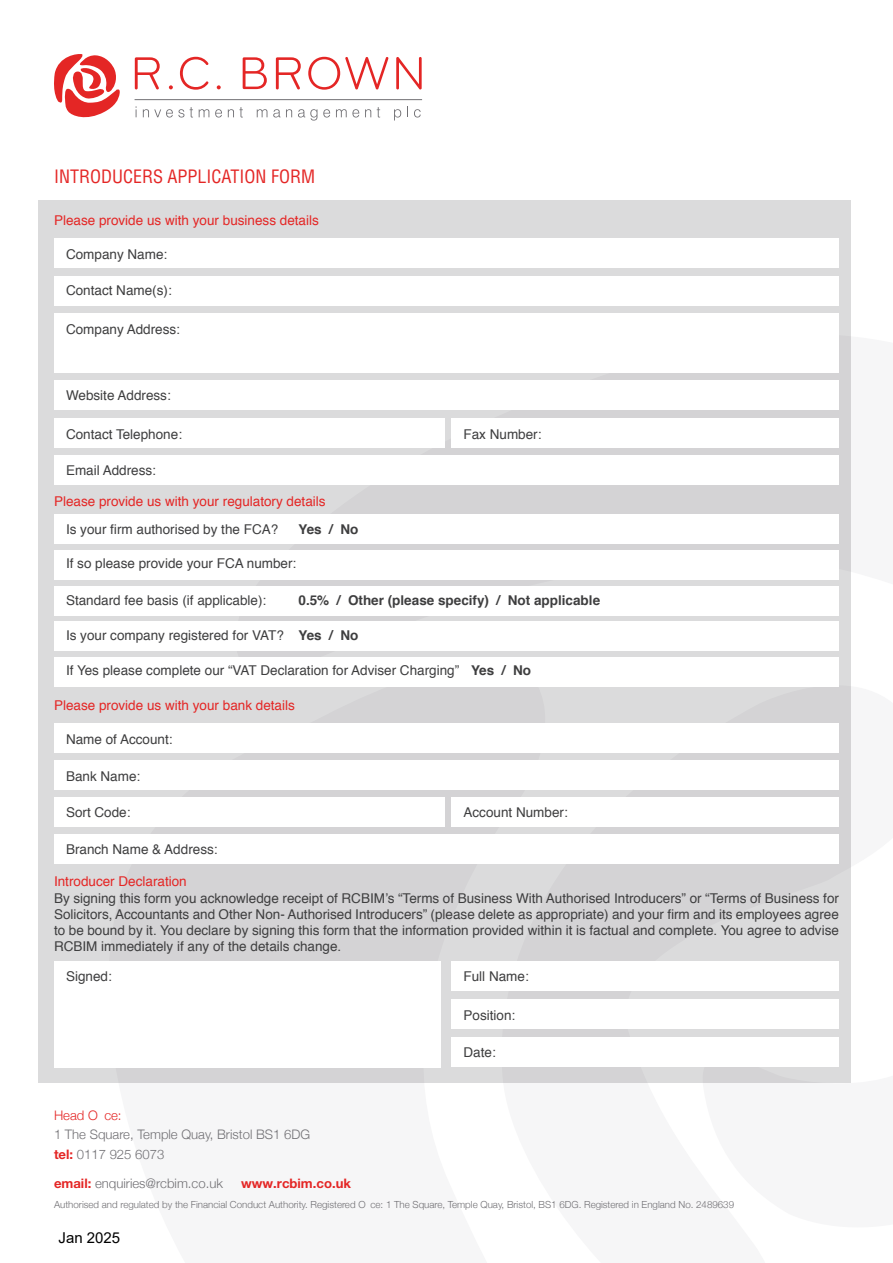
<style>
.page{position:relative;width:893px;height:1263px;background:#fff}
.page>*{position:absolute;margin:0;border:0;box-sizing:border-box;transform-origin:0 0}
.t1{font:condensed 18px "Helvetica LT Std";color:#e42625}
.t2{font:15px "Arial";color:#000}
.t3{font:13.5px/16.2px "Helvetica";color:#3e3e3f;text-align:justify}
.t4{font:13.5px "Helvetica";color:#e42625}
.t5{font:700 13.5px "Helvetica";color:#3e3e3f}
.t6{font:300 13.2px/19.5px "Helvetica Neue";color:#717074}
.t7{font:700 13.2px "Helvetica Neue";color:#e42625}
.t8{font:300 13.2px "Helvetica Neue";color:#e42625}
.t9{font:300 9.75px "Helvetica Neue";color:#717074}
.s1{font-weight:700}
.s2{font-weight:700;color:#e42625}
</style>
<div class="page">
<svg style="left:135px;top:57px;width:25px;height:32px"></svg>
<svg style="left:169px;top:85px;width:4px;height:4px"></svg>
<svg style="left:180px;top:57px;width:28px;height:33px"></svg>
<svg style="left:217px;top:85px;width:4px;height:4px"></svg>
<svg style="left:243px;top:57px;width:24px;height:32px"></svg>
<svg style="left:276px;top:57px;width:25px;height:32px"></svg>
<svg style="left:308px;top:57px;width:80px;height:33px"></svg>
<svg style="left:396px;top:57px;width:26px;height:32px"></svg>
<svg style="left:143px;top:109px;width:41px;height:9px"></svg>
<svg style="left:190px;top:107px;width:3px;height:11px"></svg>
<svg style="left:199px;top:109px;width:10px;height:8px"></svg>
<svg style="left:215px;top:109px;width:7px;height:9px"></svg>
<svg style="left:228px;top:107px;width:15px;height:11px"></svg>
<svg style="left:257px;top:109px;width:10px;height:8px"></svg>
<svg style="left:273px;top:109px;width:19px;height:9px"></svg>
<svg style="left:298px;top:109px;width:19px;height:12px"></svg>
<svg style="left:323px;top:109px;width:7px;height:9px"></svg>
<svg style="left:336px;top:109px;width:23px;height:9px"></svg>
<svg style="left:365px;top:109px;width:6px;height:8px"></svg>
<svg style="left:377px;top:107px;width:3px;height:11px"></svg>
<svg style="left:394px;top:109px;width:7px;height:11px"></svg>
<svg style="left:414px;top:109px;width:7px;height:9px"></svg>
<hr style="left:135px;top:99px;width:287px;height:1px;background:#717074">
<svg style="left:54px;top:54px;width:66px;height:64px"></svg>
<div style="left:38px;top:201px;width:812px;height:882px;background:#dbdbdc"></div>
<div style="left:54px;top:239px;width:785px;height:29px;background:#fff"></div>
<div style="left:54px;top:276px;width:785px;height:30px;background:#fff"></div>
<div style="left:54px;top:313px;width:785px;height:60px;background:#fff"></div>
<div style="left:54px;top:380px;width:785px;height:30px;background:#fff"></div>
<div style="left:54px;top:418px;width:390px;height:29px;background:#fff"></div>
<div style="left:451px;top:418px;width:388px;height:29px;background:#fff"></div>
<div style="left:54px;top:455px;width:785px;height:30px;background:#fff"></div>
<div style="left:54px;top:514px;width:785px;height:30px;background:#fff"></div>
<div style="left:54px;top:550px;width:785px;height:30px;background:#fff"></div>
<div style="left:54px;top:586px;width:785px;height:29px;background:#fff"></div>
<div style="left:54px;top:621px;width:785px;height:30px;background:#fff"></div>
<div style="left:54px;top:723px;width:785px;height:30px;background:#fff"></div>
<div style="left:54px;top:760px;width:785px;height:30px;background:#fff"></div>
<div style="left:451px;top:797px;width:388px;height:30px;background:#fff"></div>
<div style="left:54px;top:797px;width:390px;height:30px;background:#fff"></div>
<div style="left:54px;top:834px;width:785px;height:30px;background:#fff"></div>
<div style="left:54px;top:961px;width:386px;height:106px;background:#fff"></div>
<div style="left:451px;top:961px;width:388px;height:30px;background:#fff"></div>
<div style="left:451px;top:1037px;width:388px;height:30px;background:#fff"></div>
<div style="left:451px;top:999px;width:388px;height:30px;background:#fff"></div>
<div style="left:54px;top:657px;width:785px;height:30px;background:#fff"></div>
<p class="t1" style="left:54px;top:165px;width:263px">INTRODUCERS APPLICATION FORM</p>
<p class="t4" style="left:54px;top:210px;width:266px">Please provide us with your business details</p>
<p class="t3" style="left:66px;top:247px;width:103px">Company Name:</p>
<p class="t3" style="left:66px;top:282px;width:107px">Contact Name(s):</p>
<p class="t3" style="left:66px;top:321px;width:116px">Company Address:</p>
<p class="t3" style="left:66px;top:388px;width:106px">Website Address:</p>
<p class="t3" style="left:66px;top:426px;width:118px">Contact Telephone:</p>
<p class="t3" style="left:463px;top:426px;width:80px">Fax Number:</p>
<p class="t3" style="left:66px;top:462px;width:92px">Email Address:</p>
<p class="t4" style="left:54px;top:491px;width:273px">Please provide us with your regulatory details</p>
<p class="t3" style="left:66px;top:522px;width:214px">Is your firm authorised by the FCA?</p>
<p class="t5" style="left:298px;top:518px;width:62px">Yes / No</p>
<p class="t3" style="left:66px;top:556px;width:232px">If so please provide your FCA number:</p>
<p class="t3" style="left:66px;top:593px;width:202px">Standard fee basis (if applicable):</p>
<p class="t5" style="left:298px;top:590px;width:303px">0.5% / Other (please specify) / Not applicable</p>
<p class="t3" style="left:66px;top:627px;width:294px">Is your company registered for VAT? <span class="s1">Yes / No</span></p>
<p class="t3" style="left:66px;top:663px;width:467px">If Yes please complete our “VAT Declaration for Adviser Charging” <span class="s1">Yes / No</span></p>
<p class="t4" style="left:54px;top:694px;width:242px">Please provide us with your bank details</p>
<p class="t3" style="left:66px;top:731px;width:108px">Name of Account:</p>
<p class="t3" style="left:66px;top:768px;width:76px">Bank Name:</p>
<p class="t3" style="left:66px;top:804px;width:66px">Sort Code:</p>
<p class="t3" style="left:463px;top:804px;width:106px">Account Number:</p>
<p class="t3" style="left:66px;top:841px;width:153px">Branch Name &amp; Address:</p>
<p class="t4" style="left:54px;top:871px;width:134px">Introducer Declaration</p>
<p class="t3" style="left:54px;top:890px;width:786px">By signing this form you acknowledge receipt of RCBIM’s “Terms of Business With Authorised Introducers” or “Terms of Business for Solicitors, Accountants and Other Non- Authorised Introducers” (please delete as appropriate) and your firm and its employees agree to be bound by it. You declare by signing this form that the information provided within it is factual and complete. You agree to advise RCBIM immediately if any of the details change.</p>
<p class="t3" style="left:66px;top:968px;width:47px">Signed:</p>
<p class="t3" style="left:463px;top:968px;width:67px">Full Name:</p>
<p class="t3" style="left:463px;top:1007px;width:53px">Position:</p>
<p class="t3" style="left:463px;top:1044px;width:34px">Date:</p>
<p class="t8" style="left:54px;top:1107px;width:69px">Head Office:</p>
<p class="t6" style="left:54px;top:1124px;width:258px">1 The Square, Temple Quay, Bristol BS1 6DG <span class="s2">tel:</span> 0117 925 6073</p>
<p class="t6" style="left:54px;top:1173px;width:170px"><span class="s2">email:</span> enquiries@rcbim.co.uk</p>
<p class="t7" style="left:241px;top:1173px;width:111px">www.rcbim.co.uk</p>
<p class="t9" style="left:54px;top:1199px;width:682px">Authorised and regulated by the Financial Conduct Authority. Registered O ce: 1 The Square, Temple Quay, Bristol, BS1 6DG. Registered in England No. 2489639</p>
<p class="t2" style="left:59px;top:1227px;width:63px">Jan 2025</p>
</div>
